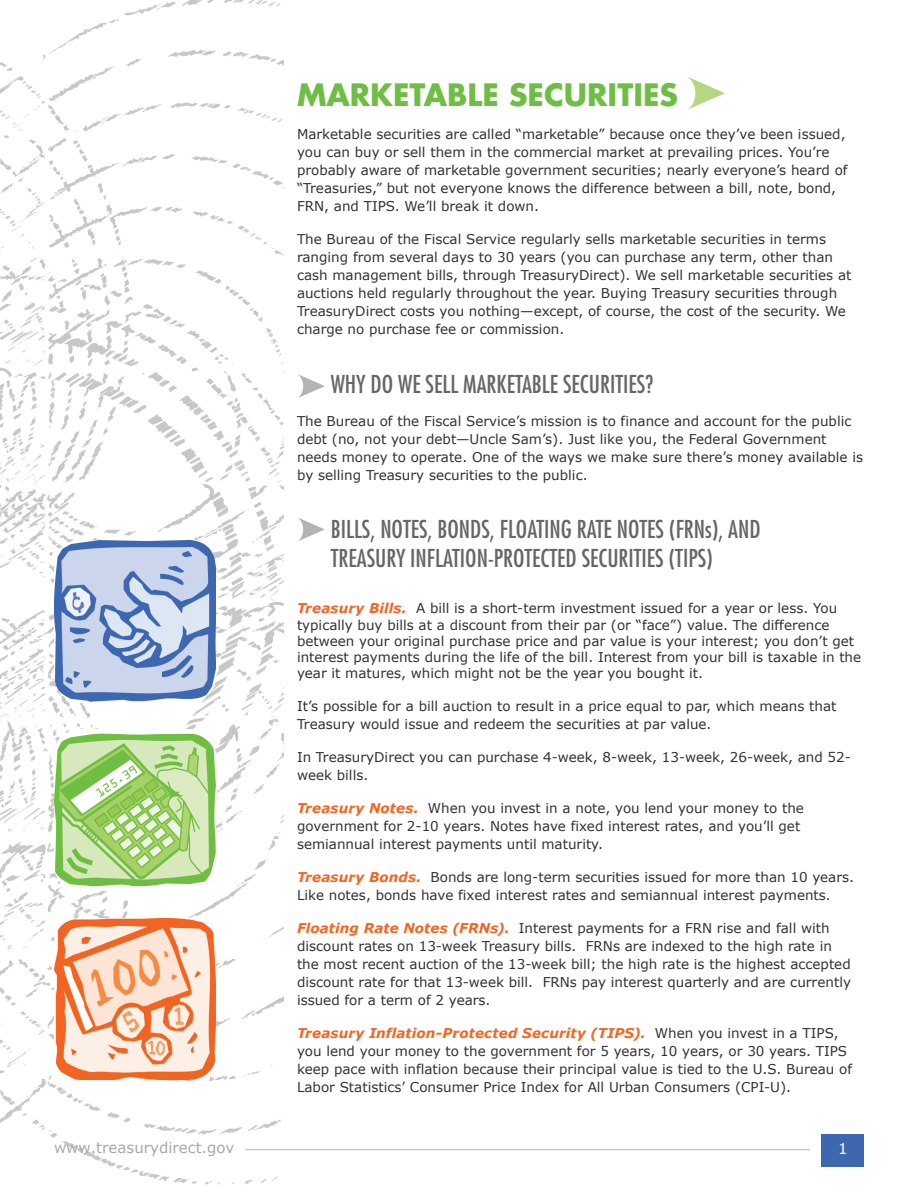
<style>
.page{position:relative;width:918px;height:1188px;background:#fff}
.page>*{position:absolute;margin:0;border:0;box-sizing:border-box;transform-origin:0 0}
.t1{font:700 30px "Futura Std";color:#6ebe44}
.t2{font:condensed 24px/28.8px "Futura Std";color:#666}
.t3{font:15px "Verdana";color:#a9a9a9}
.t4{font:15px "Verdana";color:#fff}
.t5{font:13.5px/18px "Verdana";color:#313232}
.s1{font-weight:700;font-style:italic;color:#f36521}
</style>
<div class="page">
<img style="left:0;top:0;width:284px;height:1185px">
<img style="left:54px;top:540px;width:162px;height:162px">
<div style="left:54px;top:729px;width:162px;height:162px;background:#fff;border-radius:27px"></div>
<img style="left:54px;top:734px;width:162px;height:152px">
<img style="left:54px;top:918px;width:162px;height:162px">
<svg style="left:297px;top:374px;width:28px;height:24px"></svg>
<svg style="left:297px;top:517px;width:28px;height:24px"></svg>
<svg style="left:687px;top:76px;width:38px;height:34px"></svg>
<div style="left:822px;top:1134px;width:42px;height:32px;background:#3e67b1"></div>
<hr style="left:245px;top:1149px;width:565px;height:1px;background:#cbcbcb">
<h1 class="t1" style="left:297px;top:75px;width:383px">MARKETABLE SECURITIES</h1>
<p class="t5" style="left:297px;top:125px;width:552px">Marketable securities are called “marketable” because once they’ve been issued, you can buy or sell them in the commercial market at prevailing prices. You’re probably aware of marketable government securities; nearly everyone’s heard of “Treasuries,” but not everyone knows the difference between a bill, note, bond, FRN, and TIPS. We’ll break it down.</p>
<p class="t5" style="left:297px;top:230px;width:556px">The Bureau of the Fiscal Service regularly sells marketable securities in terms ranging from several days to 30 years (you can purchase any term, other than cash management bills, through TreasuryDirect). We sell marketable securities at auctions held regularly throughout the year. Buying Treasury securities through TreasuryDirect costs you nothing—except, of course, the cost of the security. We charge no purchase fee or commission.</p>
<h2 class="t2" style="left:331px;top:369px;width:324px">WHY DO WE SELL MARKETABLE SECURITIES?</h2>
<p class="t5" style="left:297px;top:412px;width:568px">The Bureau of the Fiscal Service’s mission is to finance and account for the public debt (no, not your debt—Uncle Sam’s). Just like you, the Federal Government needs money to operate. One of the ways we make sure there’s money available is by selling Treasury securities to the public.</p>
<h2 class="t2" style="left:331px;top:515px;width:432px">BILLS, NOTES, BONDS, FLOATING RATE NOTES (FRNs), AND<br>TREASURY INFLATION-PROTECTED SECURITIES (TIPS)</h2>
<p class="t5" style="left:297px;top:600px;width:566px;line-height:16.2px"><span class="s1">Treasury Bills.</span> A bill is a short-term investment issued for a year or less. You typically buy bills at a discount from their par (or “face”) value. The difference between your original purchase price and par value is your interest; you don’t get interest payments during the life of the bill. Interest from your bill is taxable in the year it matures, which might not be the year you bought it.</p>
<p class="t5" style="left:297px;top:697px;width:541px">It’s possible for a bill auction to result in a price equal to par, which means that<br>Treasury would issue and redeem the securities at par value.</p>
<p class="t5" style="left:297px;top:748px;width:555px">In TreasuryDirect you can purchase 4-week, 8-week, 13-week, 26-week, and 52- week bills.</p>
<p class="t5" style="left:297px;top:799px;width:508px"><span class="s1">Treasury Notes.</span> When you invest in a note, you lend your money to the government for 2-10 years. Notes have fixed interest rates, and you’ll get semiannual interest payments until maturity.</p>
<p class="t5" style="left:297px;top:868px;width:559px"><span class="s1">Treasury Bonds.</span> Bonds are long-term securities issued for more than 10 years.<br>Like notes, bonds have fixed interest rates and semiannual interest payments.</p>
<p class="t5" style="left:297px;top:919px;width:556px"><span class="s1">Floating Rate Notes (FRNs).</span> Interest payments for a FRN rise and fall with discount rates on 13-week Treasury bills. FRNs are indexed to the high rate in the most recent auction of the 13-week bill; the high rate is the highest accepted discount rate for that 13-week bill. FRNs pay interest quarterly and are currently issued for a term of 2 years.</p>
<p class="t5" style="left:297px;top:1024px;width:557px"><span class="s1">Treasury Inflation-Protected Security (TIPS).</span> When you invest in a TIPS, you lend your money to the government for 5 years, 10 years, or 30 years. TIPS keep pace with inflation because their principal value is tied to the U.S. Bureau of Labor Statistics’ Consumer Price Index for All Urban Consumers (CPI-U).</p>
<p class="t3" style="left:54px;top:1137px;width:182px">www.treasurydirect.gov</p>
<p class="t4" style="left:838px;top:1138px;width:11px">1</p>
</div>
